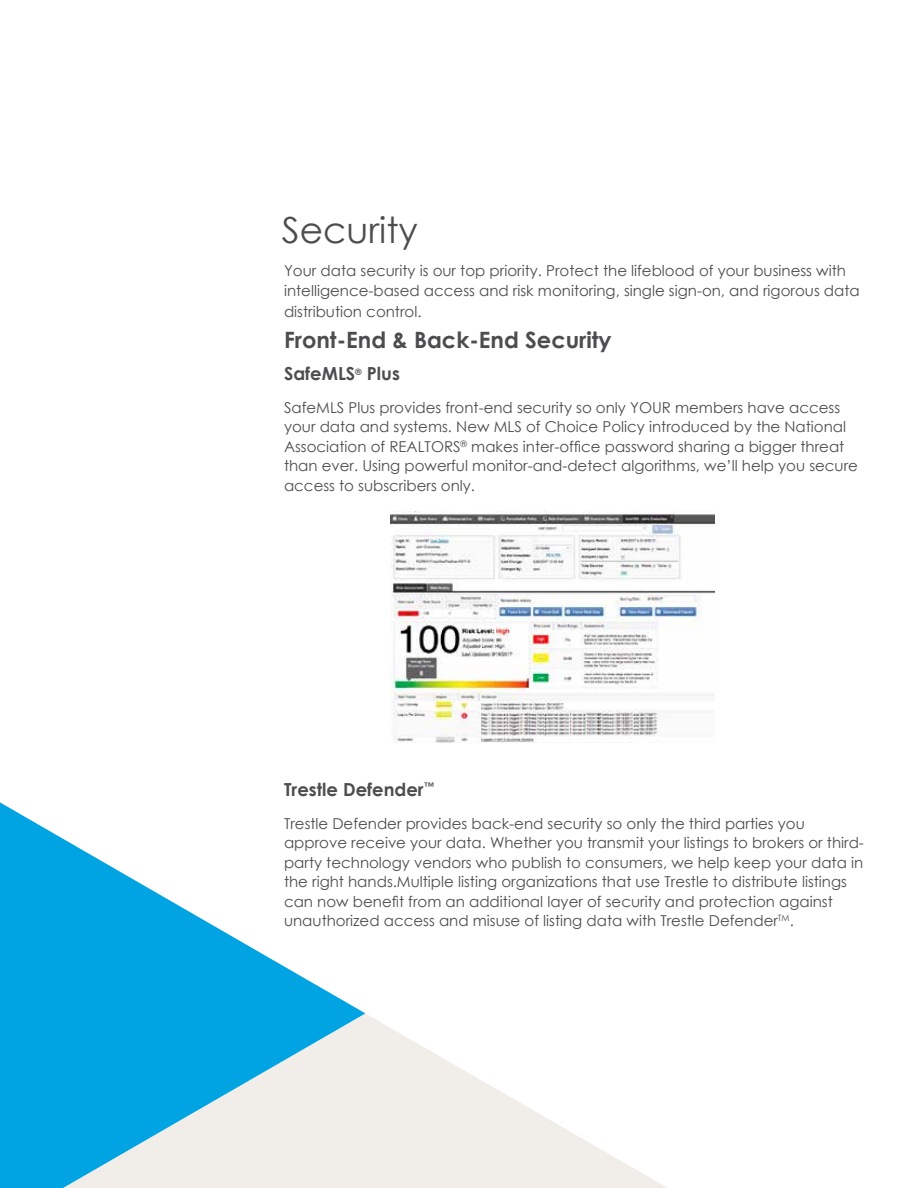
<style>
.page{position:relative;width:918px;height:1188px;background:#fff}
.page>*{position:absolute;margin:0;border:0;box-sizing:border-box;transform-origin:0 0}
.t1{font:36px "Century Gothic";color:#4d4d4f}
.t2{font:700 22.5px "Century Gothic";color:#4d4d4f}
.t3{font:700 18px "Century Gothic";color:#4d4d4f}
.t4{font:15px/19.5px "Century Gothic";color:#4d4d4f}
</style>
<div class="page">
<svg style="left:365px;top:1013px;width:302px;height:175px;fill:#f4f2ef"></svg>
<svg style="left:0;top:802px;width:365px;height:386px;fill:#00a4e3"></svg>
<img style="left:391px;top:512px;width:324px;height:231px">
<h1 class="t1" style="left:282px;top:205px;width:138px">Security</h1>
<p class="t4" style="left:284px;top:261px;width:577px">Your data security is our top priority. Protect the lifeblood of your business with intelligence-based access and risk monitoring, single sign-on, and rigorous data</p>
<p class="t4" style="left:284px;top:301px;width:139px">distribution control.</p>
<h2 class="t2" style="left:284px;top:323px;width:329px">Front-End &amp; Back-End Security</h2>
<p class="t3" style="left:284px;top:360px;width:117px">SafeMLS<sup>®</sup> Plus</p>
<p class="t4" style="left:284px;top:397px;width:575px">SafeMLS Plus provides front-end security so only YOUR members have access your data and systems. New MLS of Choice Policy introduced by the National Association of REALTORS<sup>®</sup> makes inter-office password sharing a bigger threat than ever. Using powerful monitor-and-detect algorithms, we’ll help you secure access to subscribers only.</p>
<p class="t3" style="left:284px;top:775px;width:152px">Trestle Defender<sup>™</sup></p>
<p class="t4" style="left:284px;top:813px;width:581px">Trestle Defender provides back-end security so only the third parties you approve receive your data. Whether you transmit your listings to brokers or third&shy;party technology vendors who publish to consumers, we help keep your data in the right hands.Multiple listing organizations that use Trestle to distribute listings can now benefit from an additional layer of security and protection against unauthorized access and misuse of listing data with Trestle Defender<sup>TM</sup>.</p>
</div>
